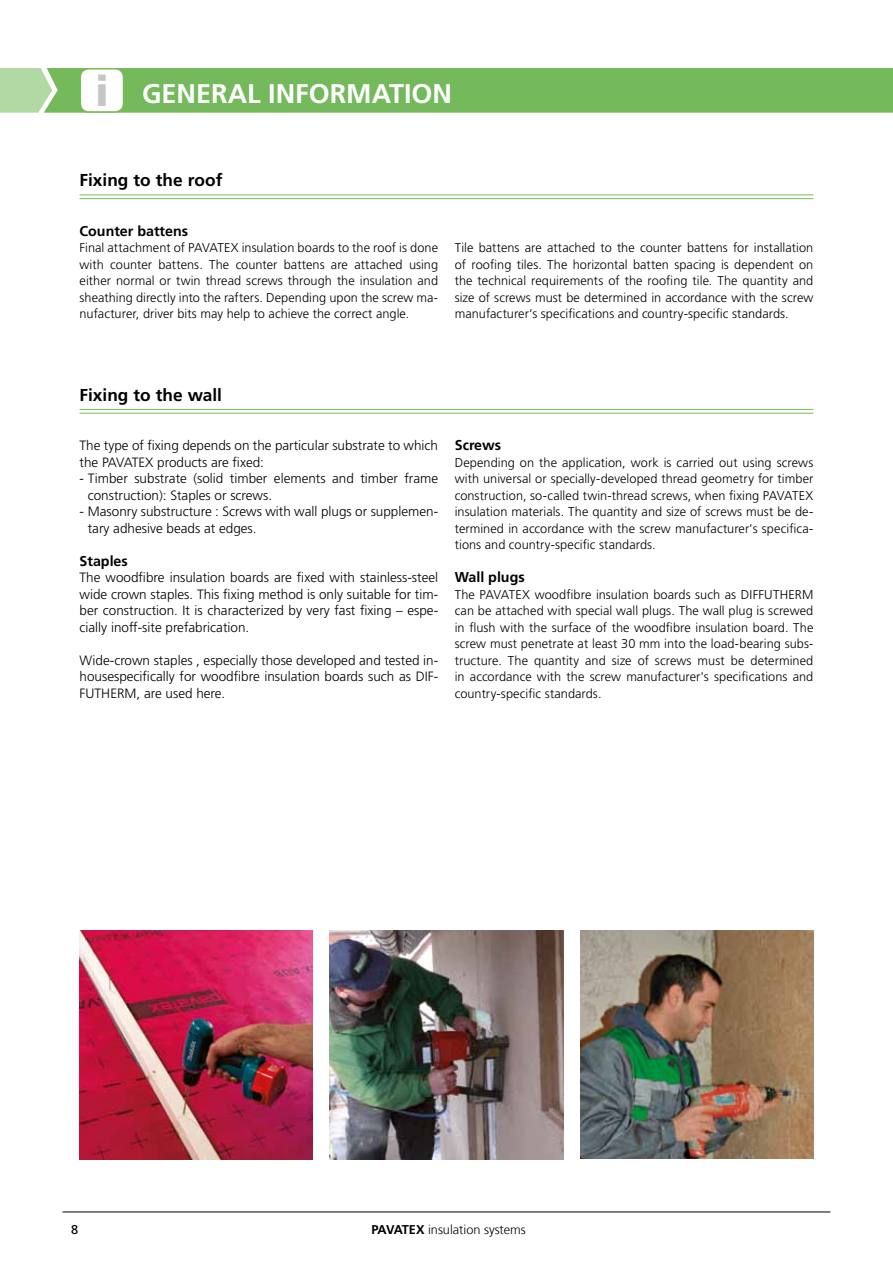
<style>
.page{position:relative;width:893px;height:1263px;background:#fff}
.page>*{position:absolute;margin:0;border:0;box-sizing:border-box;transform-origin:0 0}
.t1{font:900 condensed 42px "Frutiger LT";color:#c6c6c6}
.t2{font:700 27px "Frutiger LT Std";color:#fff}
.t3{font:700 17.25px "Frutiger LT Com";color:#000}
.t4{font:700 14.25px "Frutiger LT Std";color:#000}
.t5{font:300 13.5px/16.5px "Frutiger LT Std";color:#000}
.t6{font:300 12.75px/16.5px "Frutiger LT Std";letter-spacing:.005em;color:#000;text-align:justify}
.t7{font:300 12.75px "Frutiger LT Com";color:#000}
.t8{font:12.75px "Frutiger LT Std";color:#000}
.s1{font-weight:700}
</style>
<div class="page">
<hr style="left:63px;top:1211px;width:767px;height:1px;background:#000">
<svg style="left:0;top:68px;width:893px;height:45px;background:#79bb61"></svg>
<div style="left:80px;top:69px;width:43px;height:43px;background:#fff;border-radius:9px"></div>
<div style="left:80px;top:68px;width:44px;height:45px;border:2px solid #7bbb58;border-radius:9px"></div>
<hr style="left:80px;top:195px;width:733px;height:1px;background:#7bbb58">
<hr style="left:80px;top:198px;width:733px;height:1px;background:#7bbb58">
<hr style="left:80px;top:409px;width:733px;height:1px;background:#7bbb58">
<hr style="left:80px;top:413px;width:733px;height:1px;background:#7bbb58">
<img style="left:80px;top:930px;width:233px;height:229px">
<img style="left:580px;top:930px;width:233px;height:228px">
<img style="left:330px;top:930px;width:233px;height:229px">
<h1 class="t1" style="left:96px;top:66px;width:14px">i</h1>
<h2 class="t2" style="left:142px;top:77px;width:311px">GENERAL INFORMATION</h2>
<h3 class="t3" style="left:80px;top:170px;width:144px">Fixing to the roof</h3>
<p class="t4" style="left:80px;top:222px;width:110px">Counter battens</p>
<p class="t6" style="left:80px;top:240px;width:360px">Final attachment of PAVATEX insulation boards to the roof is done with counter battens. The counter battens are attached using either normal or twin thread screws through the insulation and sheathing directly into the rafters. Depending upon the screw ma&shy;nufacturer, driver bits may help to achieve the correct angle.</p>
<p class="t6" style="left:455px;top:240px;width:360px">Tile battens are attached to the counter battens for installation of roofing tiles. The horizontal batten spacing is dependent on the technical requirements of the roofing tile. The quantity and size of screws must be determined in accordance with the screw manufacturer‘s specifications and country-specific standards.</p>
<h3 class="t3" style="left:80px;top:384px;width:144px">Fixing to the wall</h3>
<p class="t5" style="left:80px;top:437px;width:360px">The type of fixing depends on the particular substrate to which the PAVATEX products are fixed:</p>
<p class="t5" style="left:88px;top:470px;width:352px;text-indent:-8px">- Timber substrate (solid timber elements and timber frame construction): Staples or screws.</p>
<p class="t5" style="left:88px;top:503px;width:352px;text-indent:-8px">- Masonry substructure : Screws with wall plugs or supplemen&shy;tary adhesive beads at edges.</p>
<p class="t4" style="left:80px;top:552px;width:50px">Staples</p>
<p class="t5" style="left:80px;top:569px;width:360px;text-align:justify">The woodfibre insulation boards are fixed with stainless-steel wide crown staples. This fixing method is only suitable for tim&shy;ber construction. It is characterized by very fast fixing – espe&shy;cially inoff-site prefabrication.</p>
<p class="t5" style="left:80px;top:652px;width:360px;text-align:justify">Wide-crown staples , especially those developed and tested in&shy;housespecifically for woodfibre insulation boards such as DIF-FUTHERM, are used here.</p>
<p class="t4" style="left:455px;top:437px;width:48px">Screws</p>
<p class="t6" style="left:455px;top:454px;width:360px">Depending on the application, work is carried out using screws with universal or specially-developed thread geometry for timber construction, so-called twin-thread screws, when fixing PAVATEX insulation materials. The quantity and size of screws must be de&shy;termined in accordance with the screw manufacturer's specifica&shy;tions and country-specific standards.</p>
<p class="t4" style="left:455px;top:569px;width:71px">Wall plugs</p>
<p class="t6" style="left:455px;top:586px;width:360px">The PAVATEX woodfibre insulation boards such as DIFFUTHERM can be attached with special wall plugs. The wall plug is screwed in flush with the surface of the woodfibre insulation board. The screw must penetrate at least 30 mm into the load-bearing subs&shy;tructure. The quantity and size of screws must be determined in accordance with the screw manufacturer's specifications and country-specific standards.</p>
<p class="t8" style="left:71px;top:1222px;width:9px">8</p>
<p class="t7" style="left:371px;top:1222px;width:156px"><span class="s1">PAVATEX</span> insulation systems</p>
</div>
